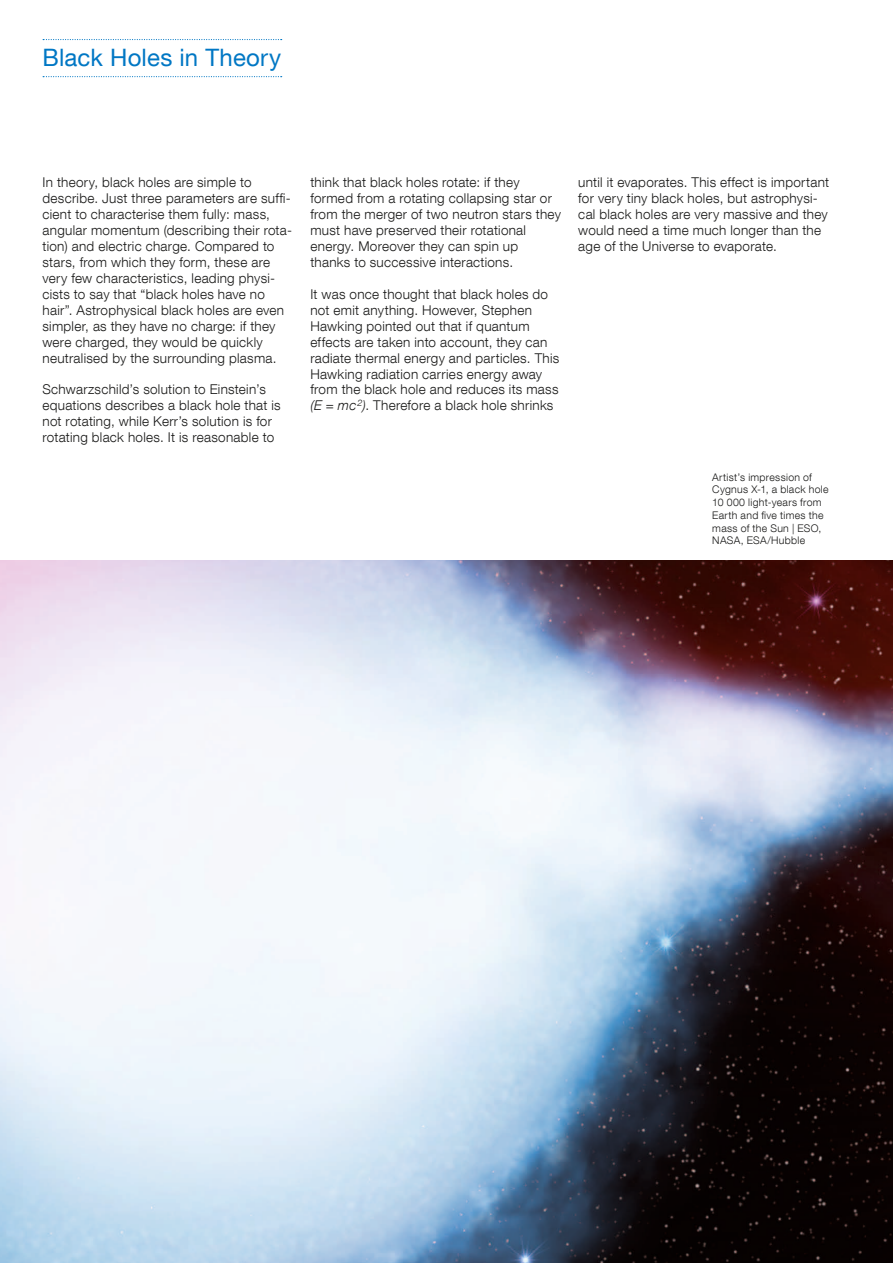
<style>
.page{position:relative;width:893px;height:1263px;background:#fff}
.page>*{position:absolute;margin:0;border:0;box-sizing:border-box;transform-origin:0 0}
.t1{font:24px "Helvetica Neue LT Com";letter-spacing:.005em;color:#0077c4}
.t2{font:300 13.5px/15.9px "Helvetica Neue LT Com";letter-spacing:.02em;color:#191918}
.t3{font:300 10.5px/12.8px "Helvetica Neue LT Com";letter-spacing:.03em;color:#191918}
.s1{font-style:italic}
</style>
<div class="page">
<img style="left:0;top:560px;width:893px;height:703px">
<svg style="left:43px;top:39px;width:239px;height:1px"></svg>
<svg style="left:43px;top:76px;width:239px;height:1px"></svg>
<h1 class="t1" style="left:43px;top:43px;width:240px">Black Holes in Theory</h1>
<p class="t2" style="left:43px;top:174px;width:251px">In theory, black holes are simple to describe. Just three parameters are suffi&shy;cient to characterise them fully: mass, angular momentum (describing their rota&shy;tion) and electric charge. Compared to stars, from which they form, these are very few characteristics, leading physi&shy;cists to say that “black holes have no hair”. Astrophysical black holes are even simpler, as they have no charge: if they were charged, they would be quickly neutralised by the surrounding plasma.</p>
<p class="t2" style="left:43px;top:381px;width:240px">Schwarzschild’s solution to Einstein’s equations describes a black hole that is not rotating, while Kerr’s solution is for rotating black holes. It is reasonable to</p>
<p class="t2" style="left:310px;top:174px;width:252px">think that black holes rotate: if they formed from a rotating collapsing star or from the merger of two neutron stars they must have preserved their rotational energy. Moreover they can spin up thanks to successive interactions.</p>
<p class="t2" style="left:310px;top:286px;width:250px">It was once thought that black holes do not emit anything. However, Stephen Hawking pointed out that if quantum effects are taken into account, they can radiate thermal energy and particles. This Hawking radiation carries energy away from the black hole and reduces its mass <span class="s1">(E = mc</span><sup>2</sup><span class="s1">)</span>. Therefore a black hole shrinks</p>
<p class="t2" style="left:578px;top:174px;width:252px">until it evaporates. This effect is important for very tiny black holes, but astrophysi&shy;cal black holes are very massive and they would need a time much longer than the age of the Universe to evaporate.</p>
<p class="t3" style="left:712px;top:470px;width:118px">Artist’s impression of<br>Cygnus X-1, a black hole<br>10 000 light-years from<br>Earth and five times the mass of the Sun | ESO,<br>NASA, ESA/Hubble</p>
</div>
